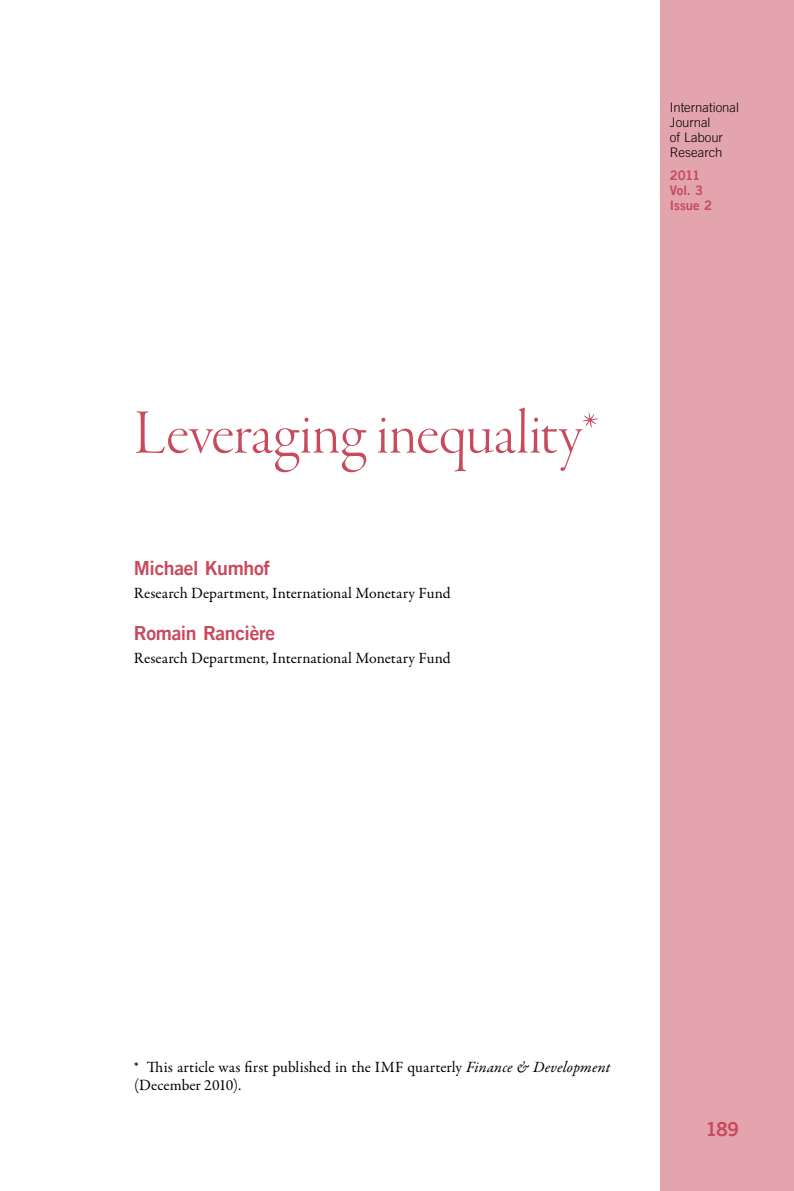
<style>
.page{position:relative;width:794px;height:1191px;background:#fff}
.page>*{position:absolute;margin:0;border:0;box-sizing:border-box;transform-origin:0 0}
.t1{font:64.75px "Garamond Premr Pro Lt Disp";color:#c74a5d}
.t2{font:19.43px "Trade Gothic LT Com Bd 2";letter-spacing:-.02em;color:#c74a5d}
.t3{font:19.25px "Trade Gothic LT Com Bd 2";color:#c74a5d}
.t4{font:15.75px/18.4px "Garamond Premr Pro";color:#000}
.t5{font:300 13.12px/15px "Trade Gothic LT Com";color:#000}
.t6{font:13.12px/15px "Trade Gothic LT Com Bd 2";letter-spacing:-.01em;color:#c74a5d}
.s1{font-style:italic}
</style>
<div class="page">
<div style="left:660px;top:0;width:134px;height:1191px;background:#e3a4ae"></div>
<p class="t5" style="left:670px;top:99px;width:70px">International<br>Journal<br>of Labour<br>Research</p>
<p class="t6" style="left:670px;top:167px;width:44px">2011<br>Vol. 3<br>Issue 2</p>
<h1 class="t1" style="left:134px;top:397px;width:467px">Leveraging inequality*</h1>
<p class="t2" style="left:134px;top:555px;width:138px">Michael Kumhof</p>
<p class="t4" style="left:134px;top:584px;width:318px">Research Department, International Monetary Fund</p>
<p class="t2" style="left:134px;top:621px;width:143px">Romain Rancière</p>
<p class="t4" style="left:134px;top:649px;width:318px">Research Department, International Monetary Fund</p>
<p class="t4" style="left:134px;top:1058px;width:478px">* This article was first published in the IMF quarterly <span class="s1">Finance &amp; Development </span>(December 2010).</p>
<p class="t3" style="left:705px;top:1117px;width:35px">189</p>
</div>
